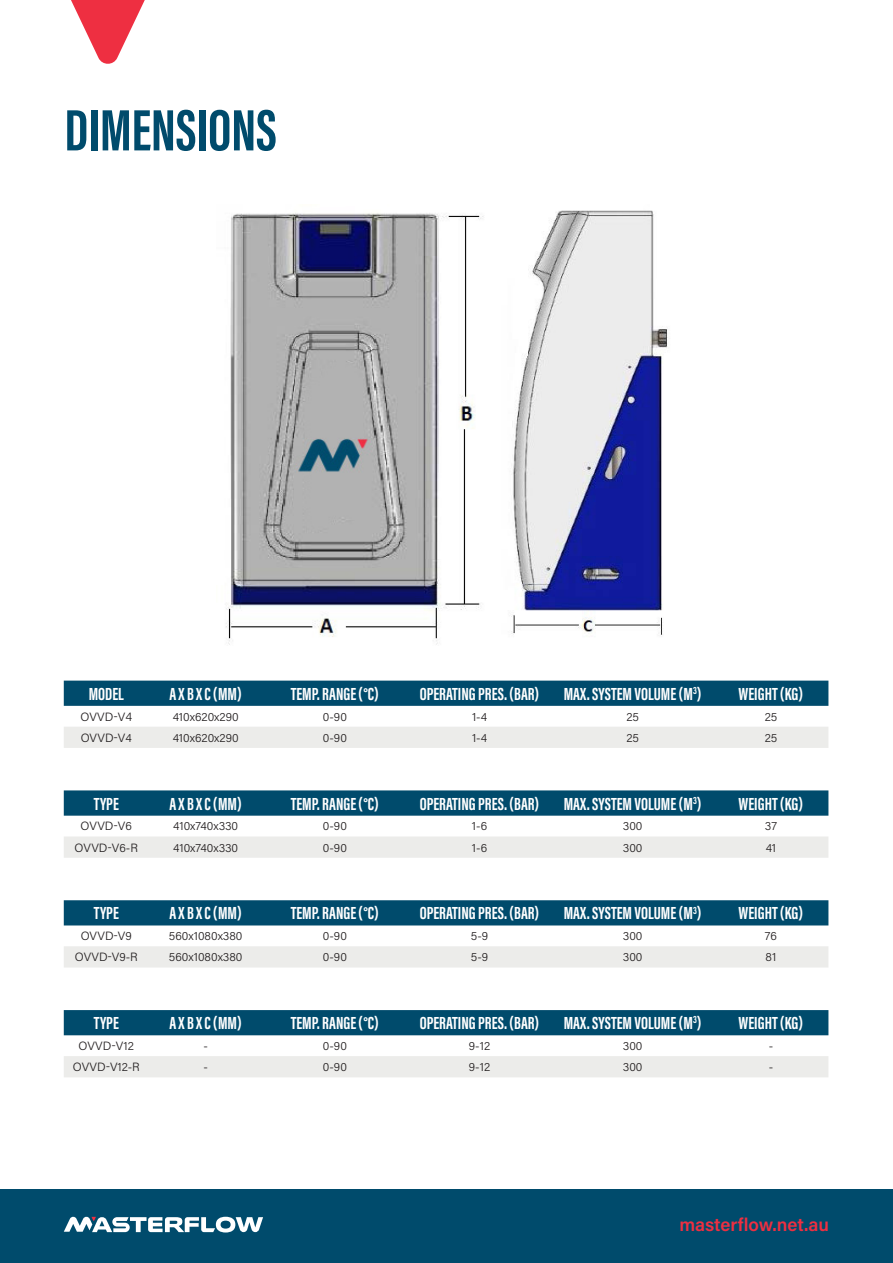
<style>
.page{position:relative;width:893px;height:1263px;background:#fff}
.page>*{position:absolute;margin:0;border:0;box-sizing:border-box;transform-origin:0 0}
.t1{font:700 60px "Acumin Pro Extra Cond";color:#004b6c}
.t2{font:600 18.3px "Acumin Pro";color:#ee2f41}
.t3{font:700 18px "Acumin Pro Extra Cond";color:#fff}
.t4{font:300 12px "Acumin Pro";color:#231f20}
</style>
<div class="page">
<svg style="left:71px;top:0;width:74px;height:64px"></svg>
<div style="left:0;top:1189px;width:893px;height:74px;background:#004b6c"></div>
<svg style="left:64px;top:1216px;width:199px;height:16px"></svg>
<img style="left:226px;top:213px;width:258px;height:432px">
<img style="left:511px;top:210px;width:157px;height:425px">
<div style="left:64px;top:681px;width:764px;height:25px;background:#004b6c"></div>
<div style="left:64px;top:727px;width:764px;height:21px;background:#ececea"></div>
<svg style="left:64px;top:790px;width:764px;height:26px;background:#075070"></svg>
<div style="left:64px;top:836px;width:764px;height:22px;background:#ececea"></div>
<div style="left:64px;top:900px;width:764px;height:25px;background:#004b6c"></div>
<div style="left:64px;top:946px;width:764px;height:21px;background:#ececea"></div>
<div style="left:64px;top:1010px;width:764px;height:25px;background:#004b6c"></div>
<div style="left:64px;top:1056px;width:764px;height:21px;background:#ececea"></div>
<p class="t1" style="left:65px;top:93px;width:214px">DIMENSIONS</p>
<p class="t3" style="left:89px;top:683px;width:37px">MODEL</p>
<p class="t3" style="left:169px;top:683px;width:74px">A X B X C (MM)</p>
<p class="t3" style="left:291px;top:683px;width:90px">TEMP. RANGE (°C)</p>
<p class="t3" style="left:420px;top:683px;width:121px">OPERATING PRES. (BAR)</p>
<p class="t3" style="left:564px;top:683px;width:139px">MAX. SYSTEM VOLUME (M<sup>3</sup>)</p>
<p class="t3" style="left:739px;top:683px;width:66px">WEIGHT (KG)</p>
<p class="t4" style="left:81px;top:708px;width:53px">OVVD-V4</p>
<p class="t4" style="left:173px;top:708px;width:67px">410x620x290</p>
<p class="t4" style="left:323px;top:708px;width:26px">0-90</p>
<p class="t4" style="left:472px;top:708px;width:17px">1-4</p>
<p class="t4" style="left:626px;top:708px;width:14px">25</p>
<p class="t4" style="left:765px;top:708px;width:14px">25</p>
<p class="t4" style="left:81px;top:729px;width:53px">OVVD-V4</p>
<p class="t4" style="left:173px;top:729px;width:67px">410x620x290</p>
<p class="t4" style="left:323px;top:729px;width:26px">0-90</p>
<p class="t4" style="left:472px;top:729px;width:17px">1-4</p>
<p class="t4" style="left:626px;top:729px;width:14px">25</p>
<p class="t4" style="left:765px;top:729px;width:14px">25</p>
<p class="t3" style="left:94px;top:792px;width:27px">TYPE</p>
<p class="t3" style="left:169px;top:792px;width:74px">A X B X C (MM)</p>
<p class="t3" style="left:291px;top:792px;width:90px">TEMP. RANGE (°C)</p>
<p class="t3" style="left:420px;top:792px;width:121px">OPERATING PRES. (BAR)</p>
<p class="t3" style="left:564px;top:792px;width:139px">MAX. SYSTEM VOLUME (M<sup>3</sup>)</p>
<p class="t3" style="left:739px;top:792px;width:66px">WEIGHT (KG)</p>
<p class="t4" style="left:81px;top:818px;width:53px">OVVD-V6</p>
<p class="t4" style="left:173px;top:818px;width:66px">410x740x330</p>
<p class="t4" style="left:323px;top:818px;width:26px">0-90</p>
<p class="t4" style="left:472px;top:818px;width:17px">1-6</p>
<p class="t4" style="left:623px;top:818px;width:21px">300</p>
<p class="t4" style="left:765px;top:818px;width:14px">37</p>
<p class="t4" style="left:75px;top:839px;width:65px">OVVD-V6-R</p>
<p class="t4" style="left:173px;top:839px;width:66px">410x740x330</p>
<p class="t4" style="left:323px;top:839px;width:26px">0-90</p>
<p class="t4" style="left:472px;top:839px;width:17px">1-6</p>
<p class="t4" style="left:623px;top:839px;width:21px">300</p>
<p class="t4" style="left:766px;top:839px;width:12px">41</p>
<p class="t3" style="left:94px;top:902px;width:27px">TYPE</p>
<p class="t3" style="left:169px;top:902px;width:74px">A X B X C (MM)</p>
<p class="t3" style="left:291px;top:902px;width:90px">TEMP. RANGE (°C)</p>
<p class="t3" style="left:420px;top:902px;width:121px">OPERATING PRES. (BAR)</p>
<p class="t3" style="left:564px;top:902px;width:139px">MAX. SYSTEM VOLUME (M<sup>3</sup>)</p>
<p class="t3" style="left:739px;top:902px;width:66px">WEIGHT (KG)</p>
<p class="t4" style="left:81px;top:928px;width:53px">OVVD-V9</p>
<p class="t4" style="left:169px;top:928px;width:75px">560x1080x380</p>
<p class="t4" style="left:323px;top:928px;width:26px">0-90</p>
<p class="t4" style="left:471px;top:928px;width:19px">5-9</p>
<p class="t4" style="left:623px;top:928px;width:21px">300</p>
<p class="t4" style="left:765px;top:928px;width:14px">76</p>
<p class="t4" style="left:75px;top:949px;width:65px">OVVD-V9-R</p>
<p class="t4" style="left:169px;top:949px;width:75px">560x1080x380</p>
<p class="t4" style="left:323px;top:949px;width:26px">0-90</p>
<p class="t4" style="left:471px;top:949px;width:19px">5-9</p>
<p class="t4" style="left:623px;top:949px;width:21px">300</p>
<p class="t4" style="left:766px;top:949px;width:12px">81</p>
<p class="t3" style="left:94px;top:1012px;width:27px">TYPE</p>
<p class="t3" style="left:169px;top:1012px;width:74px">A X B X C (MM)</p>
<p class="t3" style="left:291px;top:1012px;width:90px">TEMP. RANGE (°C)</p>
<p class="t3" style="left:420px;top:1012px;width:121px">OPERATING PRES. (BAR)</p>
<p class="t3" style="left:564px;top:1012px;width:139px">MAX. SYSTEM VOLUME (M<sup>3</sup>)</p>
<p class="t3" style="left:739px;top:1012px;width:66px">WEIGHT (KG)</p>
<p class="t4" style="left:79px;top:1038px;width:57px">OVVD-V12</p>
<p class="t4" style="left:203px;top:1038px;width:6px">-</p>
<p class="t4" style="left:323px;top:1038px;width:26px">0-90</p>
<p class="t4" style="left:469px;top:1038px;width:23px">9-12</p>
<p class="t4" style="left:623px;top:1038px;width:21px">300</p>
<p class="t4" style="left:769px;top:1038px;width:6px">-</p>
<p class="t4" style="left:73px;top:1059px;width:69px">OVVD-V12-R</p>
<p class="t4" style="left:203px;top:1059px;width:6px">-</p>
<p class="t4" style="left:323px;top:1059px;width:26px">0-90</p>
<p class="t4" style="left:469px;top:1059px;width:23px">9-12</p>
<p class="t4" style="left:623px;top:1059px;width:21px">300</p>
<p class="t4" style="left:769px;top:1059px;width:6px">-</p>
<p class="t2" style="left:679px;top:1212px;width:151px">masterflow.net.au</p>
</div>
